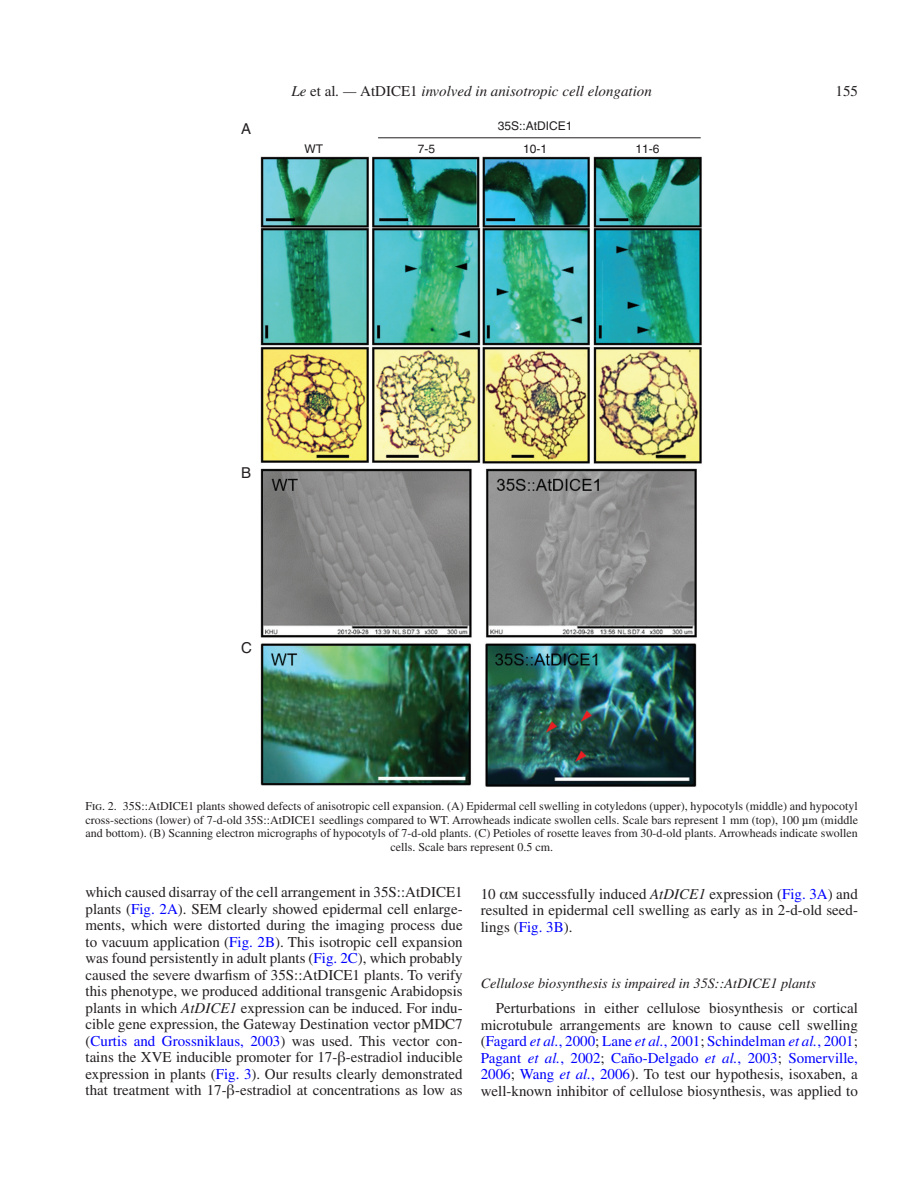
<style>
.page{position:relative;width:918px;height:1186px;background:#fff}
.page>*{position:absolute;margin:0;border:0;box-sizing:border-box;transform-origin:0 0}
.t1{font:15px/16.5px "Times LT Std";color:#231f20;text-align:justify}
.t2{font:italic 15px "Times LT Std";color:#231f20}
.t3{font:15px "Helvetica";color:#231f20}
.t4{font:italic 14.25px "Times LT Std";color:#231f20}
.t5{font:12px/13.5px "Times LT Std";color:#231f20;text-align:center}
.t6{font:12px "Helvetica";color:#231f20}
.s1{font-style:normal}
.s2{font-family:"Gandhari Unicode"}
.s3{color:#00f}
.s4{font-style:italic}
.s5{font-style:italic;color:#00f}
</style>
<div class="page">
<img style="left:260px;top:156px;width:442px;height:631px">
<hr style="left:378px;top:137px;width:323px;height:1px;background:#231f20">
<p class="t2" style="left:292px;top:83px;width:362px">Le <span class="s1">et al</span>. — <span class="s1">AtDICE1</span> involved in anisotropic cell elongation</p>
<p class="t1" style="left:836px;top:83px;width:24px">155</p>
<p class="t3" style="left:241px;top:120px;width:12px">A</p>
<p class="t6" style="left:498px;top:119px;width:76px">35S::AtDICE1</p>
<p class="t6" style="left:304px;top:142px;width:20px">WT</p>
<p class="t6" style="left:418px;top:142px;width:19px">7-5</p>
<p class="t6" style="left:523px;top:142px;width:26px">10-1</p>
<p class="t6" style="left:636px;top:142px;width:26px">11-6</p>
<p class="t3" style="left:241px;top:464px;width:12px">B</p>
<p class="t3" style="left:241px;top:639px;width:12px">C</p>
<p class="t5" style="left:86px;top:799px;width:774px">Fig. 2. 35S::AtDICE1 plants showed defects of anisotropic cell expansion. (A) Epidermal cell swelling in cotyledons (upper), hypocotyls (middle) and hypocotyl cross-sections (lower) of 7-d-old 35S::AtDICE1 seedlings compared to WT. Arrowheads indicate swollen cells. Scale bars represent 1 mm (top), 100 <span class="s2">µ</span>m (middle and bottom). (B) Scanning electron micrographs of hypocotyls of 7-d-old plants. (C) Petioles of rosette leaves from 30-d-old plants. Arrowheads indicate swollen cells. Scale bars represent 0.5 cm.</p>
<p class="t1" style="left:86px;top:884px;width:379px">which caused disarray of the cell arrangement in 35S::AtDICE1 plants (<span class="s3">Fig. 2A</span>). SEM clearly showed epidermal cell enlarge&shy;ments, which were distorted during the imaging process due to vacuum application (<span class="s3">Fig. 2B</span>). This isotropic cell expansion was found persistently in adult plants (<span class="s3">Fig. 2C</span>), which probably caused the severe dwarfism of 35S::AtDICE1 plants. To verify this phenotype, we produced additional transgenic Arabidopsis plants in which <span class="s4">AtDICE1</span> expression can be induced. For indu&shy;cible gene expression, the Gateway Destination vector pMDC7 (<span class="s3">Curtis and Grossniklaus, 2003</span>) was used. This vector con&shy;tains the XVE inducible promoter for 17-<span class="s2">β</span>-estradiol inducible expression in plants (<span class="s3">Fig. 3</span>). Our results clearly demonstrated that treatment with 17-<span class="s2">β</span>-estradiol at concentrations as low as</p>
<p class="t1" style="left:481px;top:885px;width:379px">10 <span class="s2">α</span>m successfully induced <span class="s4">AtDICE1</span> expression (<span class="s3">Fig. 3A</span>) and resulted in epidermal cell swelling as early as in 2-d-old seed&shy;lings (<span class="s3">Fig. 3B</span>).</p>
<p class="t4" style="left:481px;top:975px;width:337px">Cellulose biosynthesis is impaired in 35S::AtDICE1 plants</p>
<p class="t1" style="left:481px;top:1000px;width:379px;text-indent:15px">Perturbations in either cellulose biosynthesis or cortical microtubule arrangements are known to cause cell swelling (<span class="s3">Fagard</span> <span class="s5">et al.</span><span class="s3">, 2000</span>; <span class="s3">Lane</span> <span class="s5">et al.</span><span class="s3">, 2001</span>; <span class="s3">Schindelman</span> <span class="s5">et al.</span><span class="s3">, 2001</span>; <span class="s3">Pagant</span> <span class="s5">et al.</span><span class="s3">, 2002</span>; <span class="s3">Caño-Delgado</span> <span class="s5">et al.</span><span class="s3">, 2003</span>; <span class="s3">Somerville, 2006</span>; <span class="s3">Wang</span> <span class="s5">et al.</span><span class="s3">, 2006</span>). To test our hypothesis, isoxaben, a well-known inhibitor of cellulose biosynthesis, was applied to</p>
</div>
